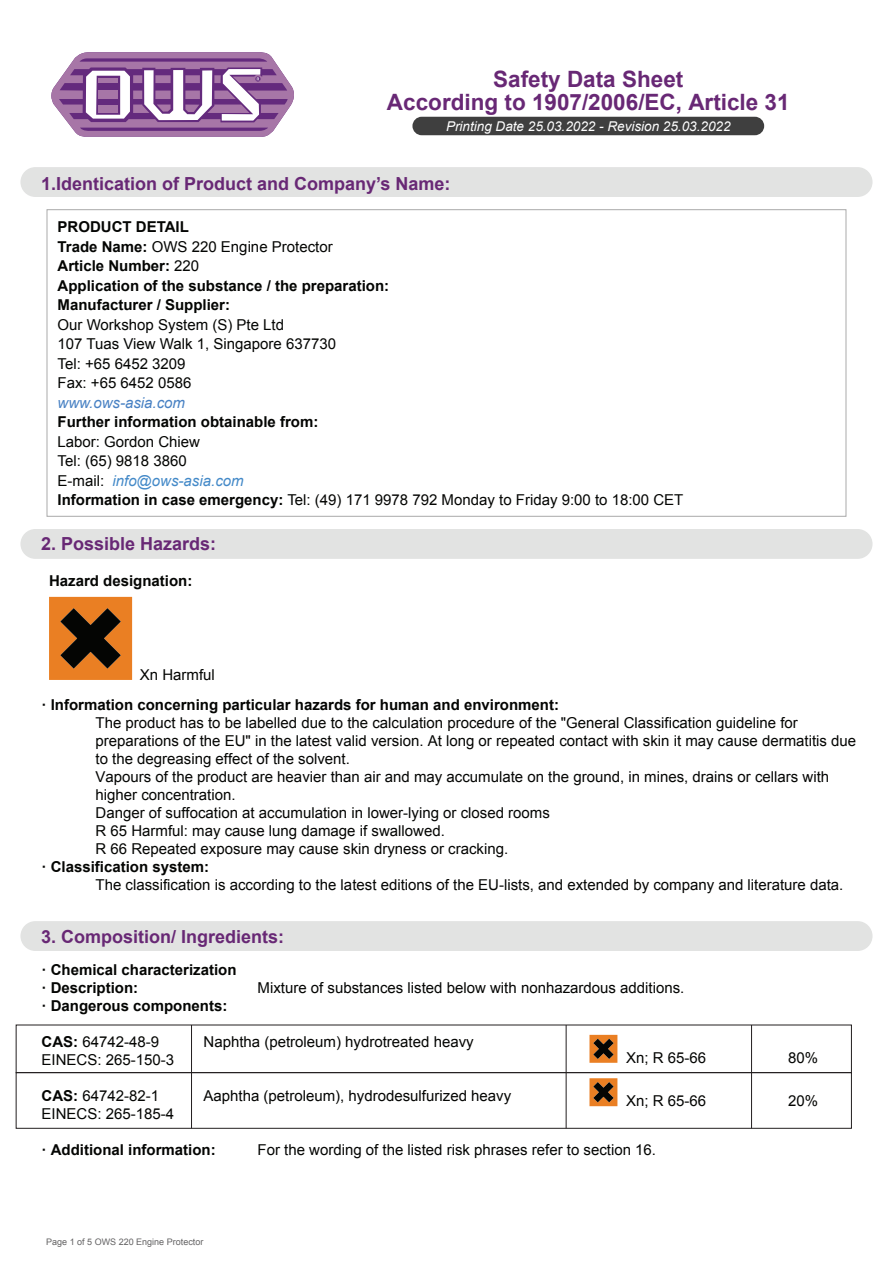
<style>
.page{position:relative;width:893px;height:1263px;background:#fff}
.page>*{position:absolute;margin:0;border:0;box-sizing:border-box;transform-origin:0 0}
.t1{font:700 22.5px/22.5px "Arial";color:#682875;text-align:center}
.t2{font:700 18px "Arial";color:#682875}
.t3{font:15px/18px "Arial";color:#040503}
.t4{font:700 15px/19.5px "Arial";color:#040503}
.t5{font:italic 15px "Arial";color:#4881c3}
.t6{font:italic 13.5px "Arial";color:#fff}
.t7{font:9px "Arial";color:#636263}
.s1{font-weight:400}
.s2{font-style:italic;color:#4389c8}
.s3{font-weight:700}
</style>
<div class="page">
<svg style="left:589px;top:1035px;width:28px;height:28px"></svg>
<svg style="left:589px;top:1078px;width:28px;height:28px"></svg>
<div style="left:20px;top:921px;width:852px;height:30px;background:#e2e3e2;border-radius:15px"></div>
<svg style="left:49px;top:597px;width:83px;height:83px;background:#a1591a"></svg>
<div style="left:20px;top:529px;width:852px;height:30px;background:#e2e3e2;border-radius:15px"></div>
<div style="left:412px;top:117px;width:352px;height:18px;background:#3f3f3f;border-radius:9px"></div>
<svg style="left:51px;top:52px;width:243px;height:85px"></svg>
<div style="left:20px;top:167px;width:852px;height:30px;background:#e2e3e2;border-radius:15px"></div>
<div style="left:16px;top:1072px;width:836px;height:56px;border:1px solid #231f20"></div>
<hr style="left:191px;top:1025px;width:1px;height:103px;background:#231f20">
<hr style="left:566px;top:1025px;width:1px;height:103px;background:#231f20">
<hr style="left:751px;top:1025px;width:1px;height:103px;background:#231f20">
<h1 class="t1" style="left:387px;top:69px;width:404px">Safety Data Sheet<br>According to 1907/2006/EC, Article 31</h1>
<p class="t6" style="left:446px;top:117px;width:286px">Printing Date 25.03.2022 - Revision 25.03.2022</p>
<p class="t2" style="left:41px;top:172px;width:411px">1.Identication of Product and Company’s Name:</p>
<p class="t4" style="left:58px;top:218px;width:333px">PRODUCT DETAIL<br>Trade Name: <span class="s1">OWS 220 Engine Protector<br></span>Article Number: <span class="s1">220<br></span>Application of the substance / the preparation:<br>Manufacturer / Supplier:</p>
<p class="t3" style="left:58px;top:315px;width:280px;line-height:19.5px">Our Workshop System (S) Pte Ltd<br>107 Tuas View Walk 1, Singapore 637730<br>Tel: +65 6452 3209<br>Fax: +65 6452 0586</p>
<p class="t5" style="left:58px;top:393px;width:129px">www.ows-asia.com</p>
<p class="t4" style="left:58px;top:413px;width:262px">Further information obtainable from:</p>
<p class="t3" style="left:58px;top:432px;width:627px;line-height:19.5px">Labor: Gordon Chiew<br>Tel: (65) 9818 3860<br>E-mail: <span class="s2">info@ows-asia.com<br></span><span class="s3">Information in case emergency:</span> Tel: (49) 171 9978 792 Monday to Friday 9:00 to 18:00 CET</p>
<p class="t2" style="left:41px;top:532px;width:177px">2. Possible Hazards:</p>
<p class="t4" style="left:49px;top:571px;width:145px">Hazard designation:</p>
<p class="t3" style="left:140px;top:666px;width:77px">Xn Harmful</p>
<p class="t4" style="left:42px;top:695px;width:519px">· Information concerning particular hazards for human and environment:</p>
<p class="t3" style="left:96px;top:714px;width:762px">The product has to be labelled due to the calculation procedure of the "General Classification guideline for preparations of the EU" in the latest valid version. At long or repeated contact with skin it may cause dermatitis due to the degreasing effect of the solvent.<br>Vapours of the product are heavier than air and may accumulate on the ground, in mines, drains or cellars with higher concentration.<br>Danger of suffocation at accumulation in lower-lying or closed rooms<br>R 65 Harmful: may cause lung damage if swallowed.<br>R 66 Repeated exposure may cause skin dryness or cracking.</p>
<p class="t4" style="left:42px;top:857px;width:169px">· Classification system:</p>
<p class="t3" style="left:96px;top:876px;width:749px">The classification is according to the latest editions of the EU-lists, and extended by company and literature data.</p>
<p class="t2" style="left:41px;top:925px;width:245px">3. Composition/ Ingredients:</p>
<p class="t4" style="left:42px;top:961px;width:197px;line-height:18px">· Chemical characterization · Description:</p>
<p class="t3" style="left:258px;top:979px;width:428px">Mixture of substances listed below with nonhazardous additions.</p>
<p class="t4" style="left:42px;top:996px;width:187px">· Dangerous components:</p>
<p class="t3" style="left:42px;top:1033px;width:119px"><span class="s3">CAS:</span> 64742-48-9</p>
<p class="t3" style="left:204px;top:1033px;width:272px">Naphtha (petroleum) hydrotreated heavy</p>
<p class="t3" style="left:42px;top:1051px;width:134px">EINECS: 265-150-3</p>
<p class="t3" style="left:42px;top:1087px;width:119px"><span class="s3">CAS:</span> 64742-82-1</p>
<p class="t3" style="left:204px;top:1087px;width:309px">Aaphtha (petroleum), hydrodesulfurized heavy</p>
<p class="t3" style="left:42px;top:1105px;width:134px">EINECS: 265-185-4</p>
<p class="t4" style="left:42px;top:1140px;width:176px">· Additional information:</p>
<p class="t3" style="left:258px;top:1141px;width:400px">For the wording of the listed risk phrases refer to section 16.</p>
<p class="t3" style="left:626px;top:1049px;width:82px">Xn; R 65-66</p>
<p class="t3" style="left:788px;top:1049px;width:32px">80%</p>
<p class="t3" style="left:626px;top:1092px;width:82px">Xn; R 65-66</p>
<p class="t3" style="left:788px;top:1092px;width:32px">20%</p>
<p class="t7" style="left:46px;top:1236px;width:159px">Page 1 of 5 OWS 220 Engine Protector</p>
</div>
